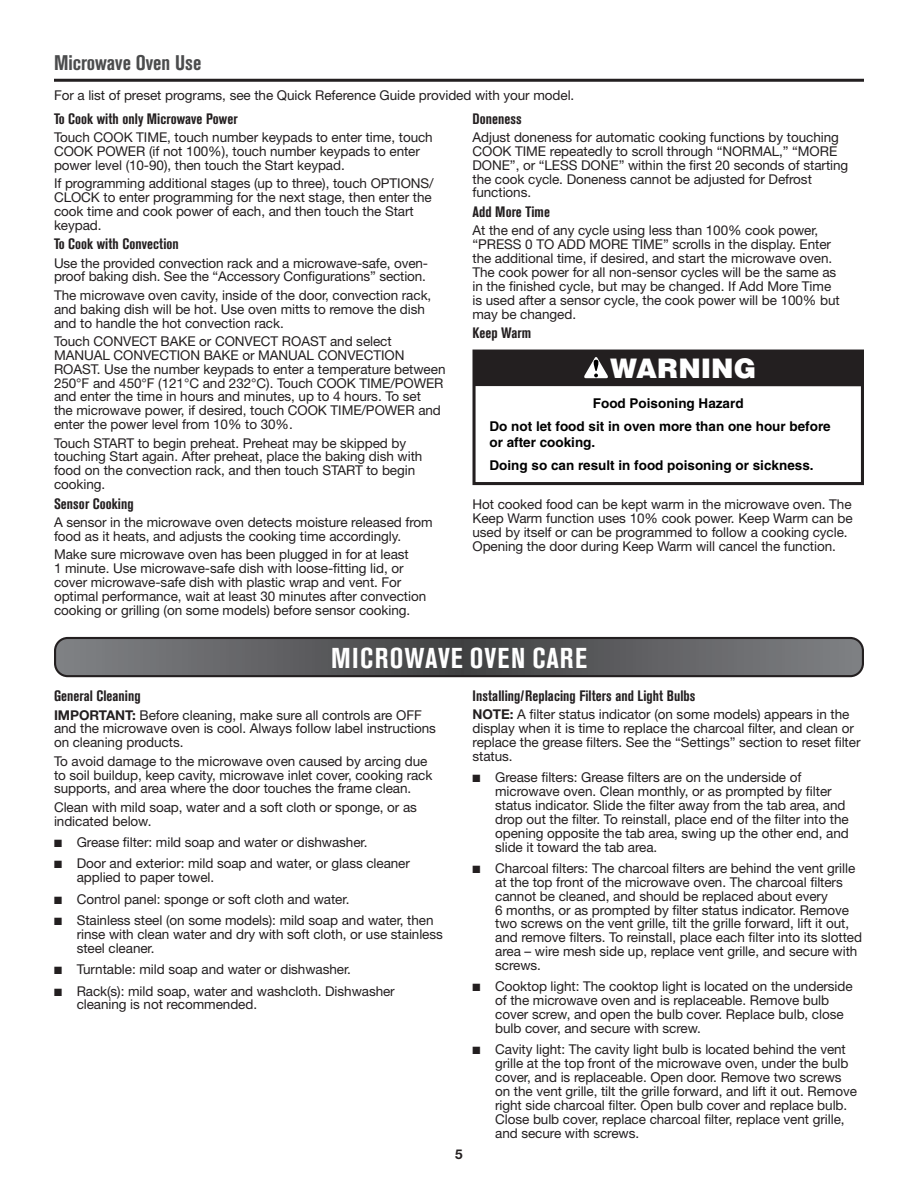
<style>
.page{position:relative;width:918px;height:1188px;background:#fff}
.page>*{position:absolute;margin:0;border:0;box-sizing:border-box;transform-origin:0 0}
.Heading_1_Cook{font:700 condensed 28.5px "Akzidenz Grotesk Pro";letter-spacing:.035em;color:#fff}
.t1{font:900 27px "Helvetica";color:#fff}
.Heading_2_Cook{font:700 condensed 21px "Akzidenz Grotesk Pro";color:#4b4c4d}
.Heading_3{font:700 condensed 15px "Akzidenz Grotesk Pro";letter-spacing:.005em;color:#231f20}
.Body{font:13.5px/13.8px "Helvetica Neue";letter-spacing:-.005em;color:#231f20}
.t2{font:700 13.5px/23.2px "Helvetica";color:#000}
.t3{font:700 13.5px "Helvetica Neue";color:#231f20}
.s1{font-weight:700}
</style>
<div class="page">
<hr style="left:54px;top:79px;width:810px;height:3px;background:#231f20">
<div style="left:472px;top:350px;width:392px;height:135px;border:3px solid #231f20"></div>
<div style="left:474px;top:350px;width:388px;height:36px;background:#231f20"></div>
<svg style="left:584px;top:357px;width:24px;height:21px"></svg>
<svg style="left:55px;top:638px;width:808px;height:38px;background:#616264"></svg>
<div style="left:54px;top:637px;width:810px;height:40px;border:2px solid #231f20;border-radius:13px"></div>
<h2 class="Heading_2_Cook" style="left:54px;top:49px;width:149px">Microwave Oven Use</h2>
<p class="Body" style="left:54px;top:88px;width:522px">For a list of preset programs, see the Quick Reference Guide provided with your model.</p>
<h3 class="Heading_3" style="left:54px;top:109px;width:185px">To Cook with only Microwave Power</h3>
<p class="Body" style="left:54px;top:130px;width:380px">Touch COOK TIME, touch number keypads to enter time, touch<br>COOK POWER (if not 100%), touch number keypads to enter power level (10-90), then touch the Start keypad.</p>
<p class="Body" style="left:54px;top:176px;width:381px">If programming additional stages (up to three), touch OPTIONS/ CLOCK to enter programming for the next stage, then enter the cook time and cook power of each, and then touch the Start keypad.</p>
<h3 class="Heading_3" style="left:54px;top:234px;width:126px">To Cook with Convection</h3>
<p class="Body" style="left:54px;top:256px;width:376px">Use the provided convection rack and a microwave-safe, oven&shy;proof baking dish. See the “Accessory Configurations” section.</p>
<p class="Body" style="left:54px;top:288px;width:379px">The microwave oven cavity, inside of the door, convection rack, and baking dish will be hot. Use oven mitts to remove the dish and to handle the hot convection rack.</p>
<p class="Body" style="left:54px;top:334px;width:393px">Touch CONVECT BAKE or CONVECT ROAST and select MANUAL CONVECTION BAKE or MANUAL CONVECTION ROAST. Use the number keypads to enter a temperature between 250°F and 450°F (121°C and 232°C). Touch COOK TIME/POWER and enter the time in hours and minutes, up to 4 hours. To set<br>the microwave power, if desired, touch COOK TIME/POWER and enter the power level from 10% to 30%.</p>
<p class="Body" style="left:54px;top:436px;width:370px">Touch START to begin preheat. Preheat may be skipped by touching Start again. After preheat, place the baking dish with food on the convection rack, and then touch START to begin cooking.</p>
<h3 class="Heading_3" style="left:54px;top:494px;width:81px">Sensor Cooking</h3>
<p class="Body" style="left:54px;top:515px;width:380px">A sensor in the microwave oven detects moisture released from food as it heats, and adjusts the cooking time accordingly.</p>
<p class="Body" style="left:54px;top:547px;width:374px">Make sure microwave oven has been plugged in for at least<br>1 minute. Use microwave-safe dish with loose-fitting lid, or cover microwave-safe dish with plastic wrap and vent. For optimal performance, wait at least 30 minutes after convection cooking or grilling (on some models) before sensor cooking.</p>
<h3 class="Heading_3" style="left:472px;top:109px;width:51px">Doneness</h3>
<p class="Body" style="left:472px;top:130px;width:377px">Adjust doneness for automatic cooking functions by touching COOK TIME repeatedly to scroll through “NORMAL,” “MORE DONE”, or “LESS DONE” within the first 20 seconds of starting the cook cycle. Doneness cannot be adjusted for Defrost functions.</p>
<h3 class="Heading_3" style="left:472px;top:202px;width:79px">Add More Time</h3>
<p class="Body" style="left:472px;top:223px;width:369px">At the end of any cycle using less than 100% cook power, “PRESS 0 TO ADD MORE TIME” scrolls in the display. Enter the additional time, if desired, and start the microwave oven.<br>The cook power for all non-sensor cycles will be the same as in the finished cycle, but may be changed. If Add More Time is used after a sensor cycle, the cook power will be 100% but may be changed.</p>
<h3 class="Heading_3" style="left:472px;top:323px;width:60px">Keep Warm</h3>
<p class="t1" style="left:610px;top:351px;width:148px">WARNING</p>
<p class="t2" style="left:490px;top:391px;width:343px;text-indent:103px">Food Poisoning Hazard<br>Do not let food sit in oven more than one hour before</p>
<p class="t2" style="left:490px;top:430px;width:326px">or after cooking.<br>Doing so can result in food poisoning or sickness.</p>
<p class="Body" style="left:472px;top:497px;width:382px">Hot cooked food can be kept warm in the microwave oven. The Keep Warm function uses 10% cook power. Keep Warm can be used by itself or can be programmed to follow a cooking cycle.<br>Opening the door during Keep Warm will cancel the function.</p>
<h1 class="Heading_1_Cook" style="left:331px;top:640px;width:257px">MICROWAVE OVEN CARE</h1>
<h3 class="Heading_3" style="left:54px;top:686px;width:88px">General Cleaning</h3>
<p class="Body" style="left:54px;top:708px;width:383px"><span class="s1">IMPORTANT:</span> Before cleaning, make sure all controls are OFF and the microwave oven is cool. Always follow label instructions on cleaning products.</p>
<p class="Body" style="left:54px;top:754px;width:380px">To avoid damage to the microwave oven caused by arcing due to soil buildup, keep cavity, microwave inlet cover, cooking rack supports, and area where the door touches the frame clean.</p>
<p class="Body" style="left:54px;top:800px;width:364px">Clean with mild soap, water and a soft cloth or sponge, or as indicated below.</p>
<p class="Body" style="left:54px;top:835px;width:315px">■ Grease filter: mild soap and water or dishwasher.</p>
<p class="Body" style="left:77px;top:857px;width:335px;text-indent:-23px">■ Door and exterior: mild soap and water, or glass cleaner applied to paper towel.</p>
<p class="Body" style="left:54px;top:892px;width:297px">■ Control panel: sponge or soft cloth and water.</p>
<p class="Body" style="left:77px;top:913px;width:368px;text-indent:-23px">■ Stainless steel (on some models): mild soap and water, then rinse with clean water and dry with soft cloth, or use stainless steel cleaner.</p>
<p class="Body" style="left:54px;top:962px;width:299px">■ Turntable: mild soap and water or dishwasher.</p>
<p class="Body" style="left:77px;top:984px;width:320px;text-indent:-23px">■ Rack(s): mild soap, water and washcloth. Dishwasher cleaning is not recommended.</p>
<p class="t3" style="left:455px;top:1146px;width:9px">5</p>
<h3 class="Heading_3" style="left:472px;top:686px;width:225px">Installing/Replacing Filters and Light Bulbs</h3>
<p class="Body" style="left:472px;top:707px;width:390px"><span class="s1">NOTE:</span> A filter status indicator (on some models) appears in the display when it is time to replace the charcoal filter, and clean or replace the grease filters. See the “Settings” section to reset filter status.</p>
<p class="Body" style="left:495px;top:770px;width:355px;text-indent:-23px">■ Grease filters: Grease filters are on the underside of microwave oven. Clean monthly, or as prompted by filter status indicator. Slide the filter away from the tab area, and drop out the filter. To reinstall, place end of the filter into the opening opposite the tab area, swing up the other end, and slide it toward the tab area.</p>
<p class="Body" style="left:495px;top:861px;width:368px;text-indent:-23px">■ Charcoal filters: The charcoal filters are behind the vent grille at the top front of the microwave oven. The charcoal filters cannot be cleaned, and should be replaced about every<br>6 months, or as prompted by filter status indicator. Remove two screws on the vent grille, tilt the grille forward, lift it out, and remove filters. To reinstall, place each filter into its slotted area – wire mesh side up, replace vent grille, and secure with screws.</p>
<p class="Body" style="left:495px;top:980px;width:359px;text-indent:-23px">■ Cooktop light: The cooktop light is located on the underside of the microwave oven and is replaceable. Remove bulb cover screw, and open the bulb cover. Replace bulb, close bulb cover, and secure with screw.</p>
<p class="Body" style="left:495px;top:1043px;width:363px;text-indent:-23px">■ Cavity light: The cavity light bulb is located behind the vent grille at the top front of the microwave oven, under the bulb cover, and is replaceable. Open door. Remove two screws on the vent grille, tilt the grille forward, and lift it out. Remove right side charcoal filter. Open bulb cover and replace bulb.<br>Close bulb cover, replace charcoal filter, replace vent grille, and secure with screws.</p>
</div>
